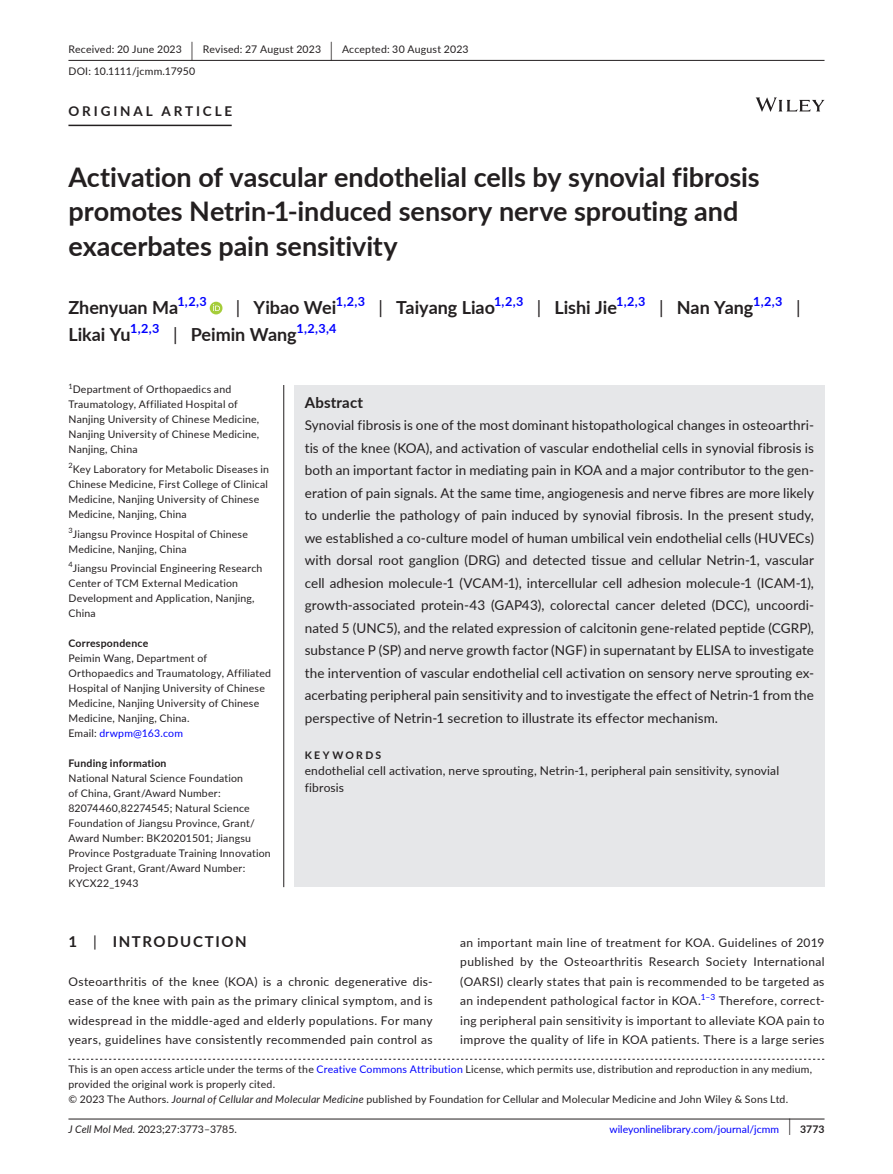
<style>
.page{position:relative;width:893px;height:1174px;background:#fff}
.page>*{position:absolute;margin:0;border:0;box-sizing:border-box;transform-origin:0 0}
.t1{font:700 27px/34.5px "Lato";letter-spacing:-.005em;color:#231f20}
.t2{font:700 18px "Lato";color:#231f20}
.t3{font:18px "Lato";color:#231f20}
.t4{font:700 15px "Lato";letter-spacing:.1em;color:#231f20}
.t5{font:700 15px "Lato";letter-spacing:.015em;color:#231f20}
.t6{font:13.5px/22.5px "Lato";letter-spacing:.005em;color:#231f20;text-align:justify}
.t7{font:700 13.5px "Lato";letter-spacing:.215em;color:#231f20}
.t8{font:700 12.6px "Lato";color:#00f}
.t9{font:12px/19.5px "Lato";letter-spacing:.02em;color:#231f20;text-align:justify}
.t10{font:10.5px/15px "Lato";letter-spacing:.02em;color:#231f20}
.t11{font:10.5px "Lato";color:#00f}
.t12{font:700 10.5px "Lato";letter-spacing:.02em;color:#231f20}
.t13{font:10.5px "Lato";color:#231f20}
.t14{font:700 10.5px "Lato";letter-spacing:.22em;color:#231f20}
.t15{font:7.35px "Lato";color:#231f20}
.s1{font-size:19.65px}
.s2{font-weight:400}
.s3{color:#00f}
.s4{font-style:italic}
.s5{font-size:17.4px;color:#231f20}
.s6{font-weight:700;color:#231f20}
</style>
<div class="page">
<hr style="left:68px;top:1118px;width:756px;height:1px;background:#231f20">
<svg style="left:756px;top:97px;width:68px;height:15px"></svg>
<hr style="left:68px;top:60px;width:756px;height:1px;background:#231f20">
<hr style="left:68px;top:125px;width:164px;height:1px;background:#231f20">
<div style="left:210px;top:302px;width:12px;height:12px;background:#a5cd39;border-radius:50%"></div>
<svg style="left:213px;top:304px;width:7px;height:7px"></svg>
<svg style="left:68px;top:1058px;width:756px;height:1px"></svg>
<hr style="left:283px;top:385px;width:1px;height:502px;background:#231f20">
<div style="left:294px;top:385px;width:530px;height:417px;background:#e6e7e9"></div>
<div style="left:294px;top:801px;width:530px;height:86px;background:#e6e7e9"></div>
<p class="t10" style="left:68px;top:38px;width:402px;line-height:21.8px">Received: 20 June 2023 <span class="s1">|</span> Revised: 27 August 2023 <span class="s1">|</span> Accepted: 30 August 2023<br>DOI: 10.1111/jcmm.17950</p>
<p class="t7" style="left:68px;top:101px;width:165px">ORIGINAL ARTICLE</p>
<h1 class="t1" style="left:68px;top:159px;width:693px">Activation of vascular endothelial cells by synovial fibrosis promotes Netrin-1-induced sensory nerve sprouting and exacerbates pain sensitivity</h1>
<h2 class="t2" style="left:68px;top:295px;width:111px">Zhenyuan Ma</h2>
<p class="t8" style="left:177px;top:292px;width:31px">1,2,3</p>
<h2 class="t2" style="left:236px;top:295px;width:102px"><span class="s2">|</span> Yibao Wei</h2>
<p class="t8" style="left:336px;top:292px;width:31px">1,2,3</p>
<h2 class="t2" style="left:379px;top:295px;width:118px"><span class="s2">|</span> Taiyang Liao</h2>
<p class="t8" style="left:494px;top:292px;width:31px">1,2,3</p>
<h2 class="t2" style="left:537px;top:295px;width:82px"><span class="s2">|</span> Lishi Jie</h2>
<p class="t8" style="left:616px;top:292px;width:31px">1,2,3</p>
<h2 class="t2" style="left:659px;top:295px;width:96px"><span class="s2">|</span> Nan Yang</h2>
<p class="t8" style="left:753px;top:292px;width:31px">1,2,3</p>
<h2 class="t3" style="left:796px;top:295px;width:6px">|</h2>
<h2 class="t2" style="left:68px;top:322px;width:64px">Likai Yu</h2>
<p class="t8" style="left:130px;top:319px;width:31px">1,2,3</p>
<h2 class="t2" style="left:173px;top:322px;width:125px"><span class="s2">|</span> Peimin Wang</h2>
<p class="t8" style="left:297px;top:319px;width:41px">1,2,3,4</p>
<p class="t15" style="left:68px;top:381px;width:6px">1</p>
<p class="t10" style="left:68px;top:382px;width:192px;text-indent:4px">Department of Orthopaedics and Traumatology, Affiliated Hospital of Nanjing University of Chinese Medicine, Nanjing University of Chinese Medicine, Nanjing, China</p>
<p class="t10" style="left:68px;top:461px;width:202px"><sup>2</sup>Key Laboratory for Metabolic Diseases in Chinese Medicine, First College of Clinical Medicine, Nanjing University of Chinese Medicine, Nanjing, China</p>
<p class="t10" style="left:68px;top:526px;width:181px"><sup>3</sup>Jiangsu Province Hospital of Chinese<br>Medicine, Nanjing, China</p>
<p class="t10" style="left:68px;top:560px;width:195px"><sup>4</sup>Jiangsu Provincial Engineering Research<br>Center of TCM External Medication<br>Development and Application, Nanjing,<br>China</p>
<p class="t12" style="left:68px;top:635px;width:81px">Correspondence</p>
<p class="t10" style="left:68px;top:650px;width:204px">Peimin Wang, Department of Orthopaedics and Traumatology, Affiliated Hospital of Nanjing University of Chinese Medicine, Nanjing University of Chinese Medicine, Nanjing, China.<br>Email: <span class="s3">drwpm@163.com</span></p>
<p class="t12" style="left:68px;top:755px;width:100px">Funding information</p>
<p class="t10" style="left:68px;top:770px;width:204px">National Natural Science Foundation<br>of China, Grant/Award Number:<br>82074460,82274545; Natural Science Foundation of Jiangsu Province, Grant/ Award Number: BK20201501; Jiangsu Province Postgraduate Training Innovation Project Grant, Grant/Award Number:<br>KYCX22_1943</p>
<h3 class="t5" style="left:305px;top:391px;width:60px">Abstract</h3>
<p class="t6" style="left:305px;top:413px;width:511px">Synovial fibrosis is one of the most dominant histopathological changes in osteoarthri&shy;tis of the knee (KOA), and activation of vascular endothelial cells in synovial fibrosis is both an important factor in mediating pain in KOA and a major contributor to the gen&shy;eration of pain signals. At the same time, angiogenesis and nerve fibres are more likely to underlie the pathology of pain induced by synovial fibrosis. In the present study, we established a co-culture model of human umbilical vein endothelial cells (HUVECs) with dorsal root ganglion (DRG) and detected tissue and cellular Netrin-1, vascular cell adhesion molecule-1 (VCAM-1), intercellular cell adhesion molecule-1 (ICAM-1), growth-associated protein-43 (GAP43), colorectal cancer deleted (DCC), uncoordi&shy;nated 5 (UNC5), and the related expression of calcitonin gene-related peptide (CGRP), substance P (SP) and nerve growth factor (NGF) in supernatant by ELISA to investigate the intervention of vascular endothelial cell activation on sensory nerve sprouting ex&shy;acerbating peripheral pain sensitivity and to investigate the effect of Netrin-1 from the perspective of Netrin-1 secretion to illustrate its effector mechanism.</p>
<p class="t14" style="left:305px;top:747px;width:78px">KEYWORDS</p>
<p class="t9" style="left:305px;top:762px;width:476px;line-height:16.5px">endothelial cell activation, nerve sprouting, Netrin-1, peripheral pain sensitivity, synovial fibrosis</p>
<h3 class="t4" style="left:68px;top:930px;width:180px">1 <span class="s2">|</span> INTRODUCTION</h3>
<p class="t9" style="left:68px;top:971px;width:366px">Osteoarthritis of the knee (KOA) is a chronic degenerative dis&shy;ease of the knee with pain as the primary clinical symptom, and is widespread in the middle-aged and elderly populations. For many years, guidelines have consistently recommended pain control as</p>
<p class="t9" style="left:460px;top:932px;width:366px">an important main line of treatment for KOA. Guidelines of 2019 published by the Osteoarthritis Research Society International (OARSI) clearly states that pain is recommended to be targeted as an independent pathological factor in KOA.<sup>1–3</sup> Therefore, correct&shy;ing peripheral pain sensitivity is important to alleviate KOA pain to improve the quality of life in KOA patients. There is a large series</p>
<p class="t10" style="left:68px;top:1061px;width:745px">This is an open access article under the terms of the <span class="s3">Creative Commons Attribution</span> License, which permits use, distribution and reproduction in any medium, provided the original work is properly cited.<br>© 2023 The Authors. <span class="s4">Journal of Cellular and Molecular Medicine</span> published by Foundation for Cellular and Molecular Medicine and John Wiley &amp; Sons Ltd.</p>
<p class="t13" style="left:68px;top:1121px;width:170px"><span class="s4">J Cell Mol Med.</span> 2023;27:3773–3785.</p>
<p class="t11" style="left:609px;top:1121px;width:217px">wileyonlinelibrary.com/journal/jcmm <span class="s5">|</span> <span class="s6">3773</span></p>
</div>
